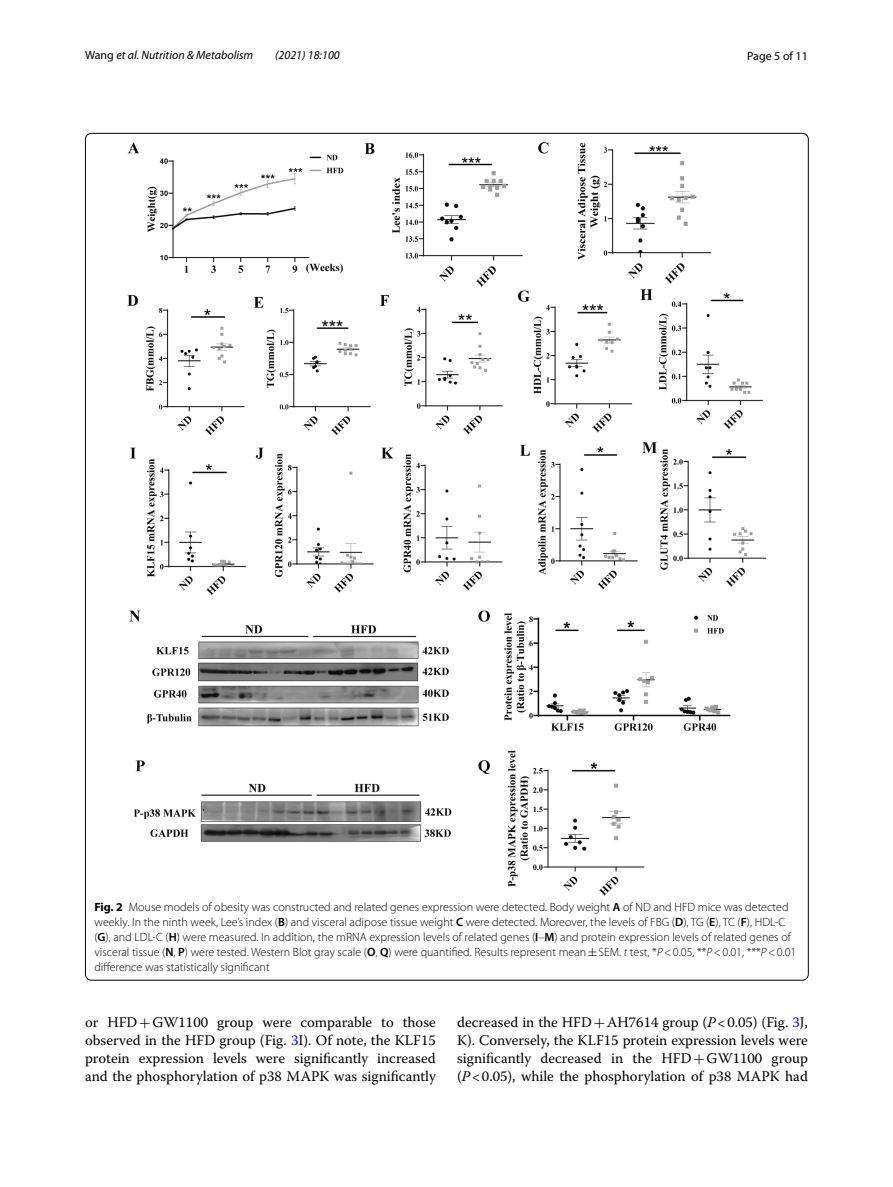
<style>
.page{position:relative;width:893px;height:1187px;background:#fff}
.page>*{position:absolute;margin:0;border:0;box-sizing:border-box;transform-origin:0 0}
.t1{font:14.7px/18px "Warnock Pro";color:#000;text-align:justify}
.t2{font:300 12px/15px "Myriad Pro";color:#000}
.t3{font:italic 12px "Myriad Pro";color:#000}
.t4{font:12px "Myriad Pro";color:#000}
.s1{font-style:normal}
.s2{font-weight:700}
.s3{font-weight:600}
.s4{font-family:"MTSY";font-weight:400}
.s5{font-style:italic}
.s6{font-family:"MTSY"}
.s7{color:#00f}
</style>
<div class="page">
<img style="left:128px;top:142px;width:638px;height:753px">
<p class="t3" style="left:85px;top:48px;width:170px"><span class="s1">Wang</span> et al. Nutrition &amp; Metabolism</p>
<p class="t3" style="left:275px;top:48px;width:66px">(2021) 18:100</p>
<p class="t4" style="left:747px;top:48px;width:62px">Page 5 of 11</p>
<p class="t2" style="left:94px;top:899px;width:703px"><span class="s2">Fig. 2</span> Mouse models of obesity was constructed and related genes expression were detected. Body weight <span class="s3">A</span> of ND and HFD mice was detected weekly. In the ninth week, Lee’s index (<span class="s3">B</span>) and visceral adipose tissue weight <span class="s3">C</span> were detected. Moreover, the levels of FBG (<span class="s3">D</span>), TG (<span class="s3">E</span>), TC (<span class="s3">F</span>), HDL-C (<span class="s3">G</span>), and LDL-C (<span class="s3">H</span>) were measured. In addition, the mRNA expression levels of related genes (<span class="s3">I</span>–<span class="s3">M</span>) and protein expression levels of related genes of visceral tissue (<span class="s3">N</span>, <span class="s3">P</span>) were tested. Western Blot gray scale (<span class="s3">O</span>, <span class="s3">Q</span>) were quantified. Results represent mean<span class="s4">±</span>SEM. <span class="s5">t</span> test, *<span class="s5">P</span>&lt;0.05, **<span class="s5">P</span>&lt;0.01, ***<span class="s5">P</span>&lt;0.01 difference was statistically significant</p>
<p class="t1" style="left:85px;top:1012px;width:352px">or HFD<span class="s6">+</span>GW1100 group were comparable to those observed in the HFD group (Fig. <span class="s7">3</span>I). Of note, the KLF15 protein expression levels were significantly increased and the phosphorylation of p38 MAPK was significantly</p>
<p class="t1" style="left:457px;top:1012px;width:352px">decreased in the HFD<span class="s6">+</span>AH7614 group (<span class="s5">P</span>&lt;0.05) (Fig. <span class="s7">3</span>J, K). Conversely, the KLF15 protein expression levels were significantly decreased in the HFD<span class="s6">+</span>GW1100 group (<span class="s5">P</span>&lt;0.05), while the phosphorylation of p38 MAPK had</p>
</div>
